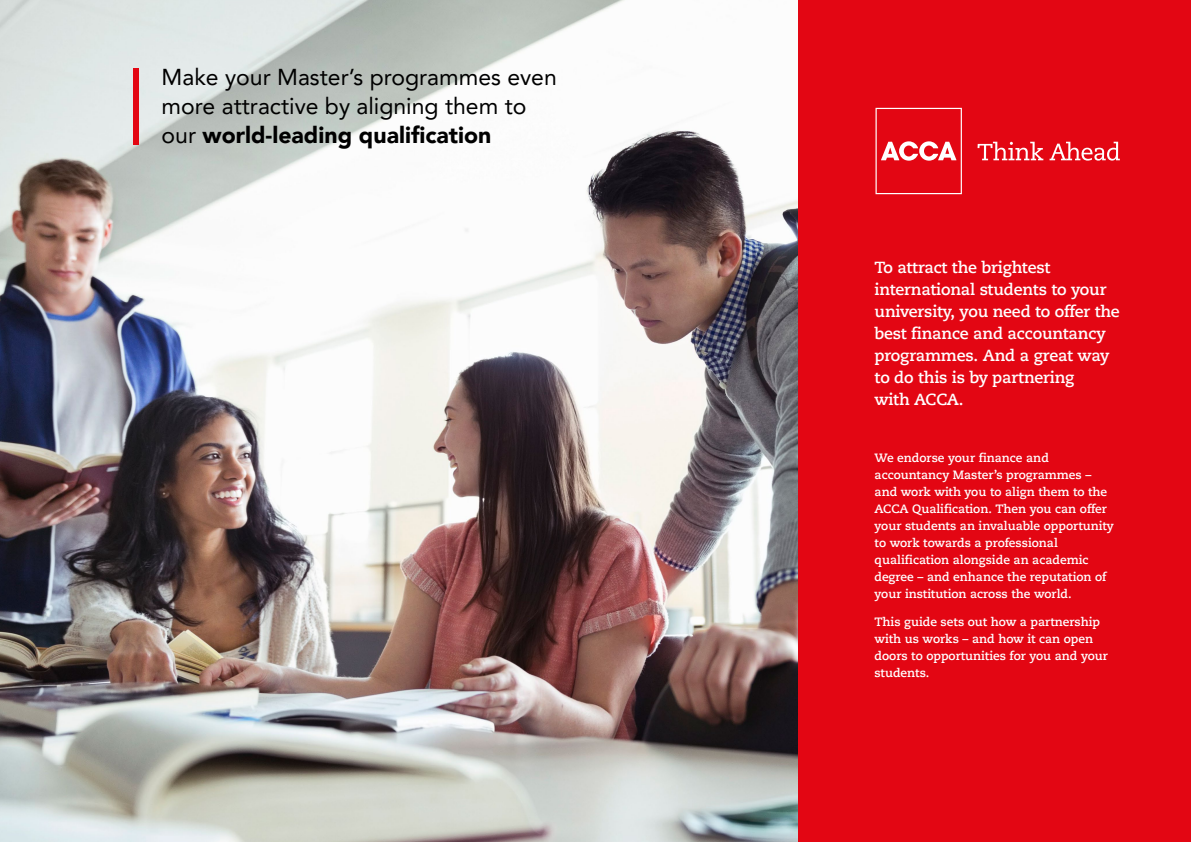
<style>
.page{position:relative;width:1191px;height:842px;background:#fff}
.page>*{position:absolute;margin:0;border:0;box-sizing:border-box;transform-origin:0 0}
.Page_Heading{font:23px/29px "Avenir LT Pro";color:#000}
.Large_Sub_head{font:700 16px/22px "Caeciliae Text";letter-spacing:-.01em;color:#fff}
.Large_Sub_head-2{font:700 12px/17px "Caeciliae Text";color:#fff}
.s1{font-weight:900}
</style>
<div class="page">
<img style="left:0;top:0;width:798px;height:842px">
<div style="left:798px;top:0;width:393px;height:842px;background:#e30613"></div>
<svg style="left:875px;top:108px;width:87px;height:86px"></svg>
<svg style="left:977px;top:142px;width:66px;height:18px"></svg>
<svg style="left:1049px;top:142px;width:70px;height:19px"></svg>
<div style="left:133px;top:68px;width:6px;height:77px;background:#e30613"></div>
<p class="Page_Heading" style="left:162px;top:63px;width:397px">Make your Master’s programmes even more attractive by aligning them to our <span class="s1">world-leading qualification</span></p>
<p class="Large_Sub_head" style="left:874px;top:256px;width:247px">To attract the brightest international students to your university, you need to offer the best finance and accountancy programmes. And a great way to do this is by partnering<br>with ACCA.</p>
<p class="Large_Sub_head-2" style="left:874px;top:449px;width:241px">We endorse your finance and accountancy Master’s programmes – and work with you to align them to the ACCA Qualification. Then you can offer your students an invaluable opportunity to work towards a professional qualification alongside an academic degree – and enhance the reputation of your institution across the world.</p>
<p class="Large_Sub_head-2" style="left:874px;top:613px;width:235px">This guide sets out how a partnership with us works – and how it can open doors to opportunities for you and your students.</p>
</div>
